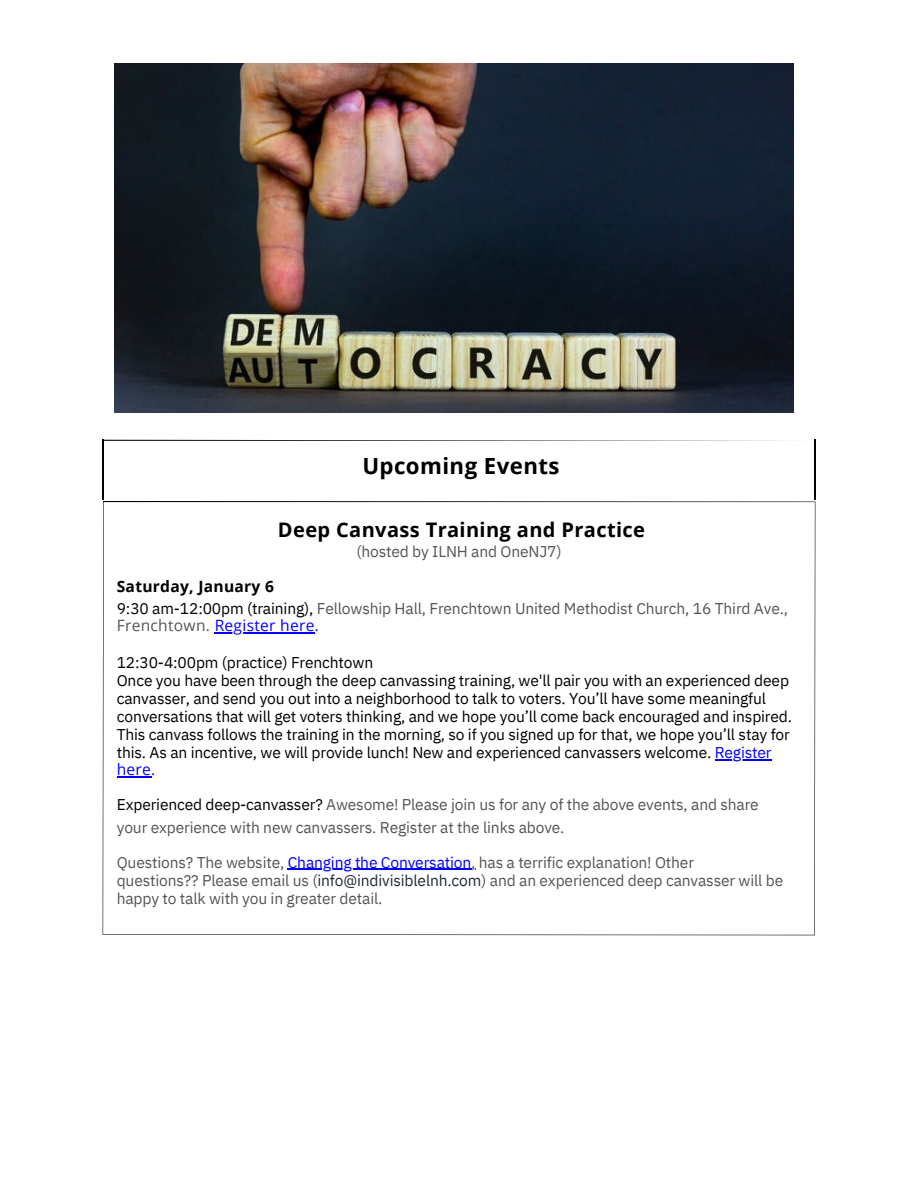
<style>
.page{position:relative;width:918px;height:1188px;background:#fff}
.page>*{position:absolute;margin:0;border:0;box-sizing:border-box;transform-origin:0 0}
.t1{font:700 22.2px "Open Sans";letter-spacing:.02em;color:#000}
.t2{font:700 20.1px "Open Sans";letter-spacing:.02em;color:#000}
.t3{font:15.6px "IBM Plex Sans";letter-spacing:-.01em;color:#000}
.t4{font:15.6px "IBM Plex Sans";letter-spacing:-.01em;color:#555}
.t5{font:15.6px "Open Sans";letter-spacing:.02em;color:#0400ff}
.t6{font:700 15.6px "Open Sans";letter-spacing:.02em;color:#000}
.s1{color:#000}
.s2{color:#555}
.s3{color:#0400ff}
.s4{color:#212b35}
</style>
<div class="page">
<svg style="left:104px;top:440px;width:684px;height:1px"></svg>
<hr style="left:814px;top:440px;width:1px;height:61px;background:#000">
<hr style="left:103px;top:440px;width:1px;height:61px;background:#000">
<svg style="left:103px;top:501px;width:712px;height:434px"></svg>
<img style="left:114px;top:63px;width:680px;height:349px">
<hr style="left:215px;top:632px;width:100px;height:2px;background:#0400ff">
<hr style="left:715px;top:760px;width:56px;height:1px;background:#0400ff">
<hr style="left:117px;top:776px;width:34px;height:2px;background:#0400ff">
<hr style="left:288px;top:869px;width:162px;height:1px;background:#0400ff">
<svg style="left:450px;top:869px;width:25px;height:1px"></svg>
<p class="t1" style="left:362px;top:450px;width:199px">Upcoming Events</p>
<p class="t2" style="left:278px;top:516px;width:369px">Deep Canvass Training and Practice</p>
<p class="t4" style="left:356px;top:541px;width:207px">(hosted by ILNH and OneNJ7)</p>
<p class="t6" style="left:117px;top:575px;width:159px">Saturday, January 6</p>
<p class="t4" style="left:117px;top:598px;width:673px"><span class="s1">9:30 am-12:00pm (training),</span> Fellowship Hall, Frenchtown United Methodist Church, 16 Third Ave.,</p>
<p class="t5" style="left:117px;top:615px;width:204px"><span class="s2">Frenchtown.</span> Register here.</p>
<p class="t3" style="left:117px;top:652px;width:258px">12:30-4:00pm (practice) Frenchtown</p>
<p class="t3" style="left:117px;top:670px;width:674px">Once you have been through the deep canvassing training, we'll pair you with an experienced deep</p>
<p class="t3" style="left:117px;top:688px;width:651px">canvasser, and send you out into a neighborhood to talk to voters. You’ll have some meaningful</p>
<p class="t3" style="left:117px;top:706px;width:677px">conversations that will get voters thinking, and we hope you’ll come back encouraged and inspired.</p>
<p class="t3" style="left:117px;top:724px;width:675px">This canvass follows the training in the morning, so if you signed up for that, we hope you’ll stay for</p>
<p class="t3" style="left:117px;top:742px;width:656px">this. As an incentive, we will provide lunch! New and experienced canvassers welcome. <span class="s3">Register</span></p>
<p class="t5" style="left:117px;top:759px;width:40px">here.</p>
<p class="t4" style="left:117px;top:794px;width:644px"><span class="s1">Experienced deep-canvasser?</span> Awesome! Please join us for any of the above events, and share</p>
<p class="t4" style="left:117px;top:817px;width:449px">your experience with new canvassers. Register at the links above.</p>
<p class="t4" style="left:117px;top:852px;width:579px">Questions? The website, <span class="s3">Changing the Conversation</span>, has a terrific explanation! Other</p>
<p class="t4" style="left:117px;top:870px;width:668px">questions?? Please email us (<span class="s4">info@indivisiblelnh.com</span>) and an experienced deep canvasser will be</p>
<p class="t4" style="left:117px;top:888px;width:267px">happy to talk with you in greater detail.</p>
</div>
